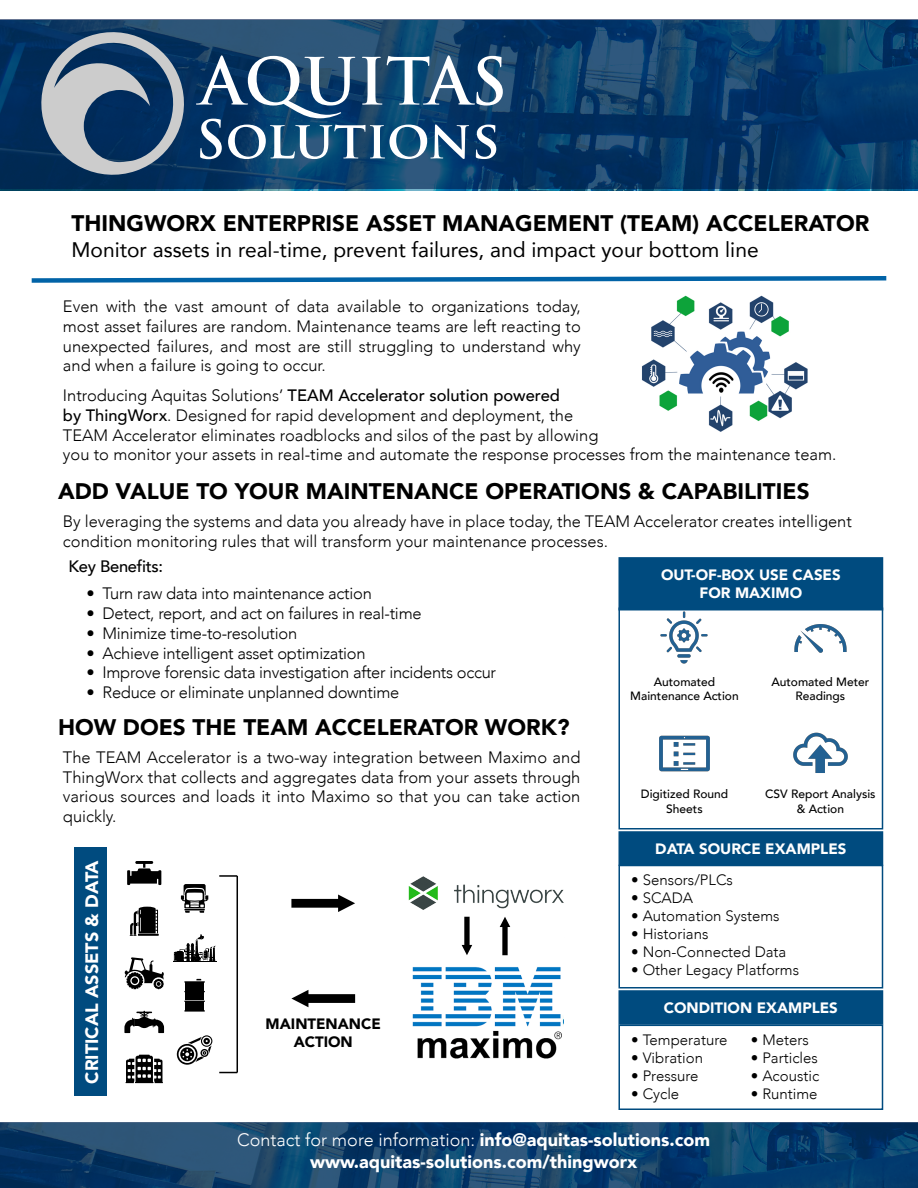
<style>
.page{position:relative;width:918px;height:1188px;background:#fff}
.page>*{position:absolute;margin:0;border:0;box-sizing:border-box;transform-origin:0 0}
.t1{font:900 22.5px "Avenir";color:#000}
.t2{font:21px "Avenir";color:#000}
.t3{font:900 18px "Avenir";color:#fff}
.t4{font:300 18px "Avenir";color:#fff}
.t5{font:300 16.5px/19.8px "Avenir";color:#000;text-align:justify}
.t6{font:500 16.5px "Avenir";letter-spacing:-.015em;color:#000}
.t7{font:300 15px "Avenir";color:#000}
.t8{font:900 15px/18px "Avenir";color:#fff;text-align:center}
.t9{font:900 15px/18px "Avenir";color:#000;text-align:center}
.t10{font:500 12px/14.4px "Avenir";color:#000;text-align:center}
.s1{font-weight:500}
.s2{font-weight:900}
</style>
<div class="page">
<svg style="left:0;top:19px;width:918px;height:169px;background:#0a3a68"></svg>
<img style="left:642px;top:295px;width:166px;height:137px">
<svg style="left:32px;top:23px;width:471px;height:161px;background:#3b6183"></svg>
<svg style="left:31px;top:276px;width:856px;height:7px"></svg>
<div style="left:74px;top:848px;width:33px;height:248px;background:#004b7f"></div>
<svg style="left:127px;top:861px;width:34px;height:24px"></svg>
<hr style="left:138px;top:934px;width:21px;height:2px;background:#000">
<svg style="left:130px;top:907px;width:28px;height:29px"></svg>
<svg style="left:125px;top:957px;width:39px;height:32px"></svg>
<svg style="left:124px;top:1011px;width:40px;height:22px"></svg>
<svg style="left:126px;top:1055px;width:37px;height:28px"></svg>
<svg style="left:181px;top:884px;width:27px;height:29px"></svg>
<hr style="left:173px;top:961px;width:43px;height:1px;background:#000">
<svg style="left:174px;top:934px;width:42px;height:27px"></svg>
<div style="left:185px;top:982px;width:19px;height:8px;background:#000"></div>
<div style="left:185px;top:992px;width:19px;height:8px;background:#000"></div>
<div style="left:185px;top:1001px;width:19px;height:10px;background:#000"></div>
<hr style="left:184px;top:981px;width:21px;height:2px;background:#000">
<svg style="left:184px;top:991px;width:21px;height:1px"></svg>
<hr style="left:184px;top:1010px;width:21px;height:2px;background:#000">
<svg style="left:177px;top:1035px;width:35px;height:30px"></svg>
<svg style="left:291px;top:895px;width:64px;height:17px"></svg>
<svg style="left:219px;top:1072px;width:18px;height:1px"></svg>
<svg style="left:219px;top:875px;width:18px;height:2px"></svg>
<hr style="left:237px;top:876px;width:1px;height:197px;background:#000">
<img style="left:408px;top:876px;width:156px;height:70px">
<img style="left:412px;top:967px;width:151px;height:92px">
<svg style="left:0;top:1122px;width:918px;height:66px;background:#11416c"></svg>
<svg style="left:462px;top:917px;width:10px;height:38px"></svg>
<svg style="left:500px;top:917px;width:10px;height:38px"></svg>
<div style="left:619px;top:832px;width:263px;height:33px;background:#004b7f"></div>
<div style="left:618px;top:831px;width:265px;height:35px;border:2px solid #004b7f"></div>
<div style="left:618px;top:865px;width:265px;height:123px;border:2px solid #004b7f"></div>
<div style="left:619px;top:558px;width:263px;height:52px;background:#004b7f"></div>
<div style="left:618px;top:557px;width:265px;height:53px;border:2px solid #004b7f"></div>
<div style="left:618px;top:608px;width:265px;height:222px;border:2px solid #004b7f"></div>
<img style="left:656px;top:610px;width:57px;height:54px">
<img style="left:793px;top:610px;width:55px;height:43px">
<img style="left:659px;top:735px;width:51px;height:37px">
<img style="left:793px;top:732px;width:55px;height:41px">
<svg style="left:291px;top:990px;width:64px;height:17px"></svg>
<div style="left:619px;top:991px;width:263px;height:33px;background:#004b7f"></div>
<div style="left:618px;top:990px;width:265px;height:35px;border:2px solid #004b7f"></div>
<div style="left:618px;top:1025px;width:265px;height:85px;border:2px solid #004b7f"></div>
<h1 class="t1" style="left:72px;top:204px;width:799px">THINGWORX ENTERPRISE ASSET MANAGEMENT (TEAM) ACCELERATOR</h1>
<p class="t2" style="left:72px;top:233px;width:689px">Monitor assets in real-time, prevent failures, and impact your bottom line</p>
<p class="t5" style="left:63px;top:296px;width:520px">Even with the vast amount of data available to organizations today, most asset failures are random. Maintenance teams are left reacting to unexpected failures, and most are still struggling to understand why and when a failure is going to occur.</p>
<p class="t5" style="left:63px;top:385px;width:775px;text-align:left">Introducing Aquitas Solutions’ <span class="s1">TEAM Accelerator solution powered<br>by ThingWorx</span>. Designed for rapid development and deployment, the<br>TEAM Accelerator eliminates roadblocks and silos of the past by allowing<br>you to monitor your assets in real-time and automate the response processes from the maintenance team.</p>
<h1 class="t1" style="left:58px;top:472px;width:753px">ADD VALUE TO YOUR MAINTENANCE OPERATIONS &amp; CAPABILITIES</h1>
<p class="t5" style="left:63px;top:511px;width:791px">By leveraging the systems and data you already have in place today, the TEAM Accelerator creates intelligent condition monitoring rules that will transform your maintenance processes.</p>
<p class="t6" style="left:69px;top:552px;width:96px">Key Benefits:</p>
<p class="t5" style="left:87px;top:584px;width:287px">• Turn raw data into maintenance action</p>
<p class="t5" style="left:87px;top:603px;width:337px">• Detect, report, and act on failures in real-time</p>
<p class="t5" style="left:87px;top:623px;width:212px">• Minimize time-to-resolution</p>
<p class="t5" style="left:87px;top:643px;width:281px">• Achieve intelligent asset optimization</p>
<p class="t5" style="left:87px;top:663px;width:411px">• Improve forensic data investigation after incidents occur</p>
<p class="t5" style="left:87px;top:683px;width:314px">• Reduce or eliminate unplanned downtime</p>
<h1 class="t1" style="left:58px;top:708px;width:513px">HOW DOES THE TEAM ACCELERATOR WORK?</h1>
<p class="t5" style="left:63px;top:747px;width:519px">The TEAM Accelerator is a two-way integration between Maximo and ThingWorx that collects and aggregates data from your assets through various sources and loads it into Maximo so that you can take action quickly.</p>
<p class="t3" style="left:77px;top:1084px;width:225px;rotate:-90deg">CRITICAL ASSETS &amp; DATA</p>
<p class="t9" style="left:266px;top:1014px;width:117px">MAINTENANCE<br>ACTION</p>
<p class="t8" style="left:661px;top:566px;width:181px">OUT-OF-BOX USE CASES<br>FOR MAXIMO</p>
<p class="t10" style="left:630px;top:674px;width:110px">Automated<br>Maintenance Action</p>
<p class="t10" style="left:771px;top:674px;width:100px">Automated Meter<br>Readings</p>
<p class="t10" style="left:641px;top:786px;width:89px">Digitized Round<br>Sheets</p>
<p class="t10" style="left:765px;top:786px;width:112px">CSV Report Analysis &amp; Action</p>
<p class="t8" style="left:655px;top:839px;width:193px">DATA SOURCE EXAMPLES</p>
<p class="t7" style="left:631px;top:871px;width:103px">• Sensors/PLCs</p>
<p class="t7" style="left:631px;top:889px;width:63px">• SCADA</p>
<p class="t7" style="left:631px;top:907px;width:150px">• Automation Systems</p>
<p class="t7" style="left:631px;top:925px;width:79px">• Historians</p>
<p class="t7" style="left:631px;top:943px;width:157px">• Non-Connected Data</p>
<p class="t7" style="left:631px;top:961px;width:169px">• Other Legacy Platforms</p>
<p class="t8" style="left:664px;top:999px;width:176px">CONDITION EXAMPLES</p>
<p class="t7" style="left:631px;top:1031px;width:98px">• Temperature</p>
<p class="t7" style="left:751px;top:1031px;width:59px">• Meters</p>
<p class="t7" style="left:631px;top:1049px;width:73px">• Vibration</p>
<p class="t7" style="left:751px;top:1049px;width:68px">• Particles</p>
<p class="t7" style="left:631px;top:1067px;width:69px">• Pressure</p>
<p class="t7" style="left:751px;top:1067px;width:70px">• Acoustic</p>
<p class="t7" style="left:631px;top:1085px;width:50px">• Cycle</p>
<p class="t7" style="left:751px;top:1085px;width:68px">• Runtime</p>
<p class="t4" style="left:237px;top:1129px;width:474px">Contact for more information: <span class="s2">info@aquitas-solutions.com</span></p>
<p class="t3" style="left:310px;top:1146px;width:328px">www.aquitas-solutions.com/thingworx</p>
</div>
